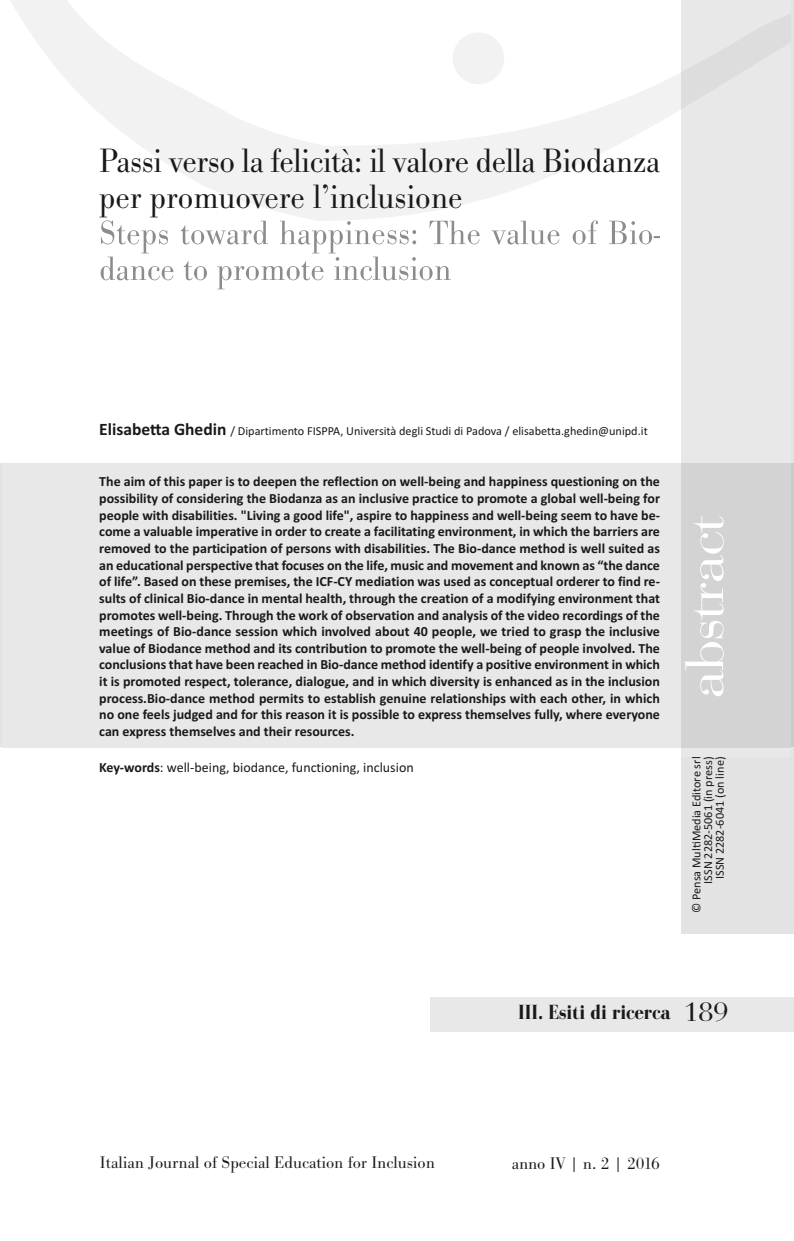
<style>
.page{position:relative;width:794px;height:1241px;background:#fff}
.page>*{position:absolute;margin:0;border:0;box-sizing:border-box;transform-origin:0 0}
.t1{font:56px "Bodoni";color:#fff}
.t2{font:300 35px/35.9px "Bodoni Antiqua T";letter-spacing:-.01em;color:#191919;scale:.95 1}
.t3{font:700 21px "Bodoni FLF";color:#191919;scale:.9 1}
.t4{font:300 17.5px "Bodoni Antiqua T";color:#191919}
.t5{font:700 14px/16.6px "Calibri";color:#191919;text-align:justify}
.t6{font:14px "Calibri";color:#191919}
.t7{font:12.25px/11.7px "Calibri";color:#191919;text-align:right}
.s1{font-weight:700;font-size:17.5px}
.s2{font-weight:700}
.s3{font-family:"Bodoni";font-weight:400;font-size:28px}
</style>
<div class="page">
<svg style="left:10px;top:0;width:671px;height:221px"></svg>
<div style="left:452px;top:33px;width:52px;height:51px;background:#f2f2f2;border-radius:50%"></div>
<hr style="left:0;top:463px;width:3px;height:284px;background:#e3e3e3">
<img style="left:101px;top:220px;width:167px;height:33px">
<img style="left:101px;top:256px;width:165px;height:33px">
<hr style="left:790px;top:0;width:4px;height:933px;background:#e3e3e3">
<div style="left:681px;top:756px;width:109px;height:177px;background:#e3e3e3"></div>
<hr style="left:790px;top:463px;width:4px;height:284px;background:#cbcbcb">
<div style="left:430px;top:997px;width:364px;height:35px;background:#e8e8e8"></div>
<h2 class="t2" style="left:99px;top:142px;width:592px">Passi verso la felicità: il valore della Biodanza per promuovere l’inclusione</h2>
<p class="t7" style="left:99px;top:425px;width:550px"><span class="s1">Elisabetta Ghedin</span> / Dipartimento FISPPA, Università degli Studi di Padova / elisabetta.ghedin@unipd.it</p>
<p class="t5" style="left:99px;top:473px;width:562px">The aim of this paper is to deepen the reflection on well-being and happiness questioning on the possibility of considering the Biodanza as an inclusive practice to promote a global well-being for people with disabilities. "Living a good life", aspire to happiness and well-being seem to have be&shy;come a valuable imperative in order to create a facilitating environment, in which the barriers are removed to the participation of persons with disabilities. The Bio-dance method is well suited as an educational perspective that focuses on the life, music and movement and known as “the dance of life”. Based on these premises, the ICF-CY mediation was used as conceptual orderer to find re&shy;sults of clinical Bio-dance in mental health, through the creation of a modifying environment that promotes well-being. Through the work of observation and analysis of the video recordings of the meetings of Bio-dance session which involved about 40 people, we tried to grasp the inclusive value of Biodance method and its contribution to promote the well-being of people involved. The conclusions that have been reached in Bio-dance method identify a positive environment in which it is promoted respect, tolerance, dialogue, and in which diversity is enhanced as in the inclusion process.Bio-dance method permits to establish genuine relationships with each other, in which no one feels judged and for this reason it is possible to express themselves fully, where everyone can express themselves and their resources.</p>
<p class="t6" style="left:99px;top:758px;width:316px"><span class="s2">Key-words</span>: well-being, biodance, functioning, inclusion</p>
<p class="t7" style="left:690px;top:912px;width:158px;rotate:-90deg">© Pensa MultiMedia Editore srl<br>ISSN 2282-5061 (in press)<br>ISSN 2282-6041 (on line)</p>
<h1 class="t1" style="left:672px;top:698px;width:184px;rotate:-90deg">abstract</h1>
<h3 class="t3" style="left:518px;top:999px;width:235px">III. Esiti di ricerca <span class="s3">189</span></h3>
<p class="t4" style="left:100px;top:1151px;width:336px">Italian Journal of Special Education for Inclusion</p>
<p class="t4" style="left:511px;top:1152px;width:150px">anno IV | n. 2 | 2016</p>
</div>
